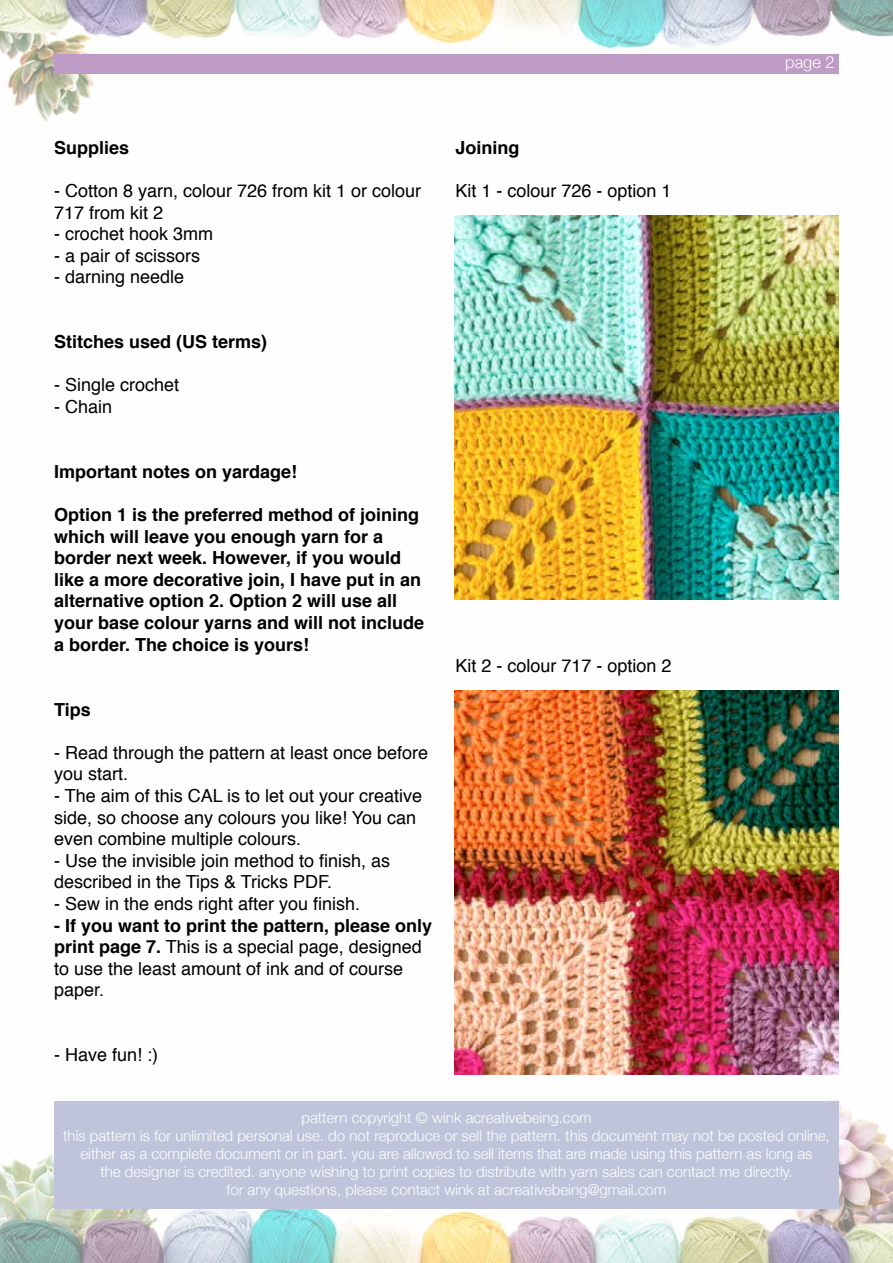
<style>
.page{position:relative;width:893px;height:1263px;background:#fff}
.page>*{position:absolute;margin:0;border:0;box-sizing:border-box;transform-origin:0 0}
.t1{font:18px/21.6px "Helvetica";color:#000}
.t2{font:700 18px/21.6px "Helvetica";color:#000}
.t3{font:300 16.5px "Helvetica Neue";color:#fff}
.t4{font:300 15px/18px "Helvetica Neue";color:#fff;text-align:center}
.s1{font-weight:700}
</style>
<div class="page">
<img style="left:0;top:0;width:893px;height:1263px">
<div style="left:54px;top:1101px;width:785px;height:108px;background:#bfc4da"></div>
<div style="left:54px;top:54px;width:785px;height:20px;background:#bd9bc5"></div>
<img style="left:455px;top:215px;width:384px;height:384px">
<img style="left:455px;top:690px;width:384px;height:384px">
<p class="t2" style="left:54px;top:137px;width:77px">Supplies</p>
<p class="t1" style="left:54px;top:180px;width:369px">- Cotton 8 yarn, colour 726 from kit 1 or colour<br>717 from kit 2</p>
<p class="t1" style="left:54px;top:224px;width:161px">- crochet hook 3mm</p>
<p class="t1" style="left:54px;top:245px;width:148px">- a pair of scissors</p>
<p class="t1" style="left:54px;top:267px;width:132px">- darning needle</p>
<p class="t2" style="left:54px;top:331px;width:215px">Stitches used (US terms)</p>
<p class="t1" style="left:54px;top:375px;width:127px">- Single crochet</p>
<p class="t1" style="left:54px;top:396px;width:60px">- Chain</p>
<p class="t2" style="left:54px;top:461px;width:245px">Important notes on yardage!</p>
<p class="t2" style="left:54px;top:504px;width:372px">Option 1 is the preferred method of joining which will leave you enough yarn for a border next week. However, if you would like a more decorative join, I have put in an alternative option 2. Option 2 will use all your base colour yarns and will not include a border. The choice is yours!</p>
<p class="t2" style="left:54px;top:699px;width:38px">Tips</p>
<p class="t1" style="left:54px;top:742px;width:376px">- Read through the pattern at least once before you start.</p>
<p class="t1" style="left:54px;top:785px;width:370px">- The aim of this CAL is to let out your creative side, so choose any colours you like! You can even combine multiple colours.</p>
<p class="t1" style="left:54px;top:850px;width:338px">- Use the invisible join method to finish, as described in the Tips &amp; Tricks PDF.</p>
<p class="t1" style="left:54px;top:893px;width:308px">- Sew in the ends right after you finish.</p>
<p class="t1" style="left:54px;top:915px;width:380px"><span class="s1">- If you want to print the pattern, please only print page 7.</span> This is a special page, designed to use the least amount of ink and of course paper.</p>
<p class="t1" style="left:54px;top:1044px;width:106px">- Have fun! :)</p>
<p class="t2" style="left:455px;top:137px;width:66px">Joining</p>
<p class="t1" style="left:455px;top:180px;width:218px">Kit 1 - colour 726 - option 1</p>
<p class="t1" style="left:455px;top:656px;width:218px">Kit 2 - colour 717 - option 2</p>
<p class="t3" style="left:785px;top:49px;width:51px">page 2</p>
<p class="t4" style="left:63px;top:1107px;width:768px">pattern copyright © wink acreativebeing.com<br>this pattern is for unlimited personal use. do not reproduce or sell the pattern. this document may not be posted online, either as a complete document or in part. you are allowed to sell items that are made using this pattern as long as<br>the designer is credited. anyone wishing to print copies to distribute with yarn sales can contact me directly.<br>for any questions, please contact wink at acreativebeing@gmail.com</p>
</div>
